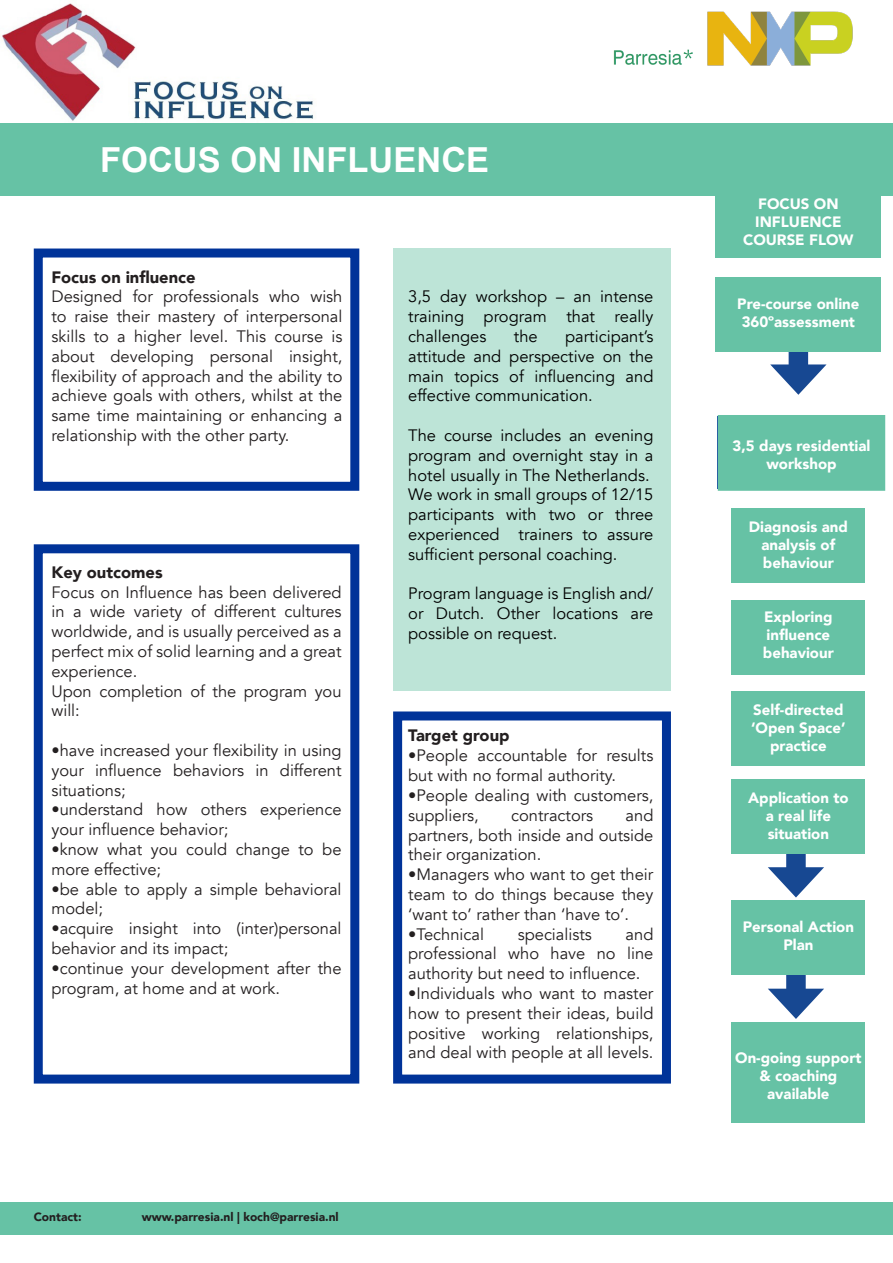
<style>
.page{position:relative;width:893px;height:1263px;background:#fff}
.page>*{position:absolute;margin:0;border:0;box-sizing:border-box;transform-origin:0 0}
.t1{font:700 34.5px "Arial";color:#fff}
.t2{font:16.5px/19.8px "Avenir";color:#231f20}
.t3{font:16.5px/19.8px "Avenir";color:#000;text-align:justify}
.t4{font:900 16.5px "Avenir";color:#231f20}
.t5{font:900 15px/18px "Avenir";color:#fff;text-align:center}
.t6{font:900 12px "Avenir";color:#231f20}
</style>
<div class="page">
<div style="left:789px;top:345px;width:19px;height:31px;background:#174892"></div>
<svg style="left:770px;top:364px;width:56px;height:31px"></svg>
<div style="left:786px;top:969px;width:20px;height:31px;background:#174892"></div>
<svg style="left:768px;top:989px;width:56px;height:30px"></svg>
<div style="left:786px;top:848px;width:20px;height:31px;background:#174892"></div>
<svg style="left:768px;top:867px;width:56px;height:30px"></svg>
<div style="left:0;top:123px;width:893px;height:73px;background:#66c2a5"></div>
<img style="left:707px;top:11px;width:146px;height:55px">
<div style="left:34px;top:248px;width:325px;height:243px;border:9px solid #039"></div>
<div style="left:34px;top:544px;width:325px;height:539px;border:9px solid #039"></div>
<div style="left:715px;top:183px;width:166px;height:74px;background:#66c2a5"></div>
<div style="left:715px;top:277px;width:166px;height:75px;background:#66c2a5"></div>
<div style="left:718px;top:416px;width:166px;height:74px;background:#66c2a5"></div>
<div style="left:718px;top:415px;width:167px;height:76px;border:2px solid #66c2a5"></div>
<div style="left:731px;top:508px;width:134px;height:74px;background:#66c2a5"></div>
<div style="left:731px;top:601px;width:134px;height:74px;background:#66c2a5"></div>
<div style="left:731px;top:691px;width:134px;height:74px;background:#66c2a5"></div>
<div style="left:731px;top:779px;width:134px;height:75px;background:#66c2a5"></div>
<div style="left:731px;top:901px;width:134px;height:74px;background:#66c2a5"></div>
<div style="left:731px;top:1022px;width:134px;height:101px;background:#66c2a5"></div>
<div style="left:393px;top:248px;width:278px;height:443px;background:#bde4d7"></div>
<img style="left:613px;top:49px;width:80px;height:16px">
<img style="left:1px;top:3px;width:313px;height:118px">
<div style="left:393px;top:711px;width:278px;height:372px;border:9px solid #039"></div>
<div style="left:0;top:1202px;width:893px;height:33px;background:#66c2a5"></div>
<p class="t1" style="left:100px;top:137px;width:391px">FOCUS ON INFLUENCE</p>
<p class="t4" style="left:51px;top:263px;width:146px">Focus on influence</p>
<p class="t2" style="left:51px;top:287px;width:293px;text-align:justify">Designed for professionals who wish to raise their mastery of interpersonal skills to a higher level. This course is about developing personal insight, flexibility of approach and the ability to achieve goals with others, whilst at the same time maintaining or enhancing a relationship with the other party.</p>
<p class="t4" style="left:51px;top:558px;width:113px">Key outcomes</p>
<p class="t2" style="left:51px;top:582px;width:292px;text-align:justify">Focus on Influence has been delivered in a wide variety of different cultures worldwide, and is usually perceived as a perfect mix of solid learning and a great experience.</p>
<p class="t2" style="left:51px;top:681px;width:292px">Upon completion of the program you will:</p>
<p class="t2" style="left:51px;top:741px;width:292px;text-align:justify">•have increased your flexibility in using your influence behaviors in different situations;</p>
<p class="t2" style="left:51px;top:800px;width:292px">•understand how others experience your influence behavior;</p>
<p class="t2" style="left:51px;top:840px;width:292px">•know what you could change to be more effective;</p>
<p class="t2" style="left:51px;top:879px;width:292px">•be able to apply a simple behavioral model;</p>
<p class="t2" style="left:51px;top:919px;width:292px">•acquire insight into (inter)personal behavior and its impact;</p>
<p class="t2" style="left:51px;top:958px;width:292px">•continue your development after the program, at home and at work.</p>
<p class="t6" style="left:34px;top:1206px;width:49px">Contact:</p>
<p class="t6" style="left:142px;top:1206px;width:198px">www.parresia.nl | koch@parresia.nl</p>
<p class="t3" style="left:408px;top:287px;width:247px">3,5 day workshop – an intense training program that really challenges</p>
<p class="t3" style="left:514px;top:327px;width:25px">the</p>
<p class="t3" style="left:408px;top:327px;width:247px;text-indent:157px">participant’s attitude and perspective on the main topics of influencing and effective communication.</p>
<p class="t3" style="left:408px;top:426px;width:247px">The course includes an evening program and overnight stay in a hotel usually in The Netherlands.</p>
<p class="t3" style="left:408px;top:485px;width:247px">We work in small groups of 12/15 participants with two or three experienced trainers to assure sufficient personal coaching.</p>
<p class="t3" style="left:408px;top:584px;width:247px">Program language is English and/ or Dutch. Other locations are possible on request.</p>
<p class="t4" style="left:408px;top:722px;width:103px">Target group</p>
<p class="t2" style="left:408px;top:746px;width:247px">•People accountable for results but with no formal authority.</p>
<p class="t2" style="left:408px;top:786px;width:247px">•People dealing with customers, suppliers,</p>
<p class="t2" style="left:408px;top:805px;width:247px;text-align:justify;text-indent:217px">and partners, both inside and outside their organization.</p>
<p class="t2" style="left:408px;top:865px;width:247px;text-align:justify">•Managers who want to get their team to do things because they ‘want to’ rather than ‘have to’.</p>
<p class="t2" style="left:408px;top:924px;width:77px">•Technical</p>
<p class="t2" style="left:518px;top:924px;width:76px">specialists</p>
<p class="t2" style="left:511px;top:805px;width:84px">contractors</p>
<p class="t2" style="left:408px;top:924px;width:247px;text-align:justify;text-indent:217px">and professional who have no line authority but need to influence.</p>
<p class="t2" style="left:408px;top:984px;width:247px;text-align:justify">•Individuals who want to master how to present their ideas, build positive working relationships, and deal with people at all levels.</p>
<p class="t5" style="left:755px;top:194px;width:88px;text-align:left">FOCUS ON<br>INFLUENCE</p>
<p class="t5" style="left:743px;top:230px;width:112px">COURSE FLOW</p>
<p class="t5" style="left:737px;top:294px;width:124px;text-align:left">Pre-course online<br>360ºassessment</p>
<p class="t5" style="left:733px;top:436px;width:139px">3,5 days residential</p>
<p class="t5" style="left:766px;top:454px;width:72px">workshop</p>
<p class="t5" style="left:749px;top:518px;width:100px">Diagnosis and analysis of behaviour</p>
<p class="t5" style="left:763px;top:607px;width:72px;text-align:left">Exploring influence behaviour</p>
<p class="t5" style="left:751px;top:700px;width:96px">Self-directed ‘Open Space’ practice</p>
<p class="t5" style="left:748px;top:789px;width:102px">Application to</p>
<p class="t5" style="left:766px;top:807px;width:67px">a real life</p>
<p class="t5" style="left:768px;top:825px;width:63px">situation</p>
<p class="t5" style="left:743px;top:918px;width:113px">Personal Action<br>Plan</p>
<p class="t5" style="left:735px;top:1048px;width:128px">On-going support &amp; coaching available</p>
</div>
